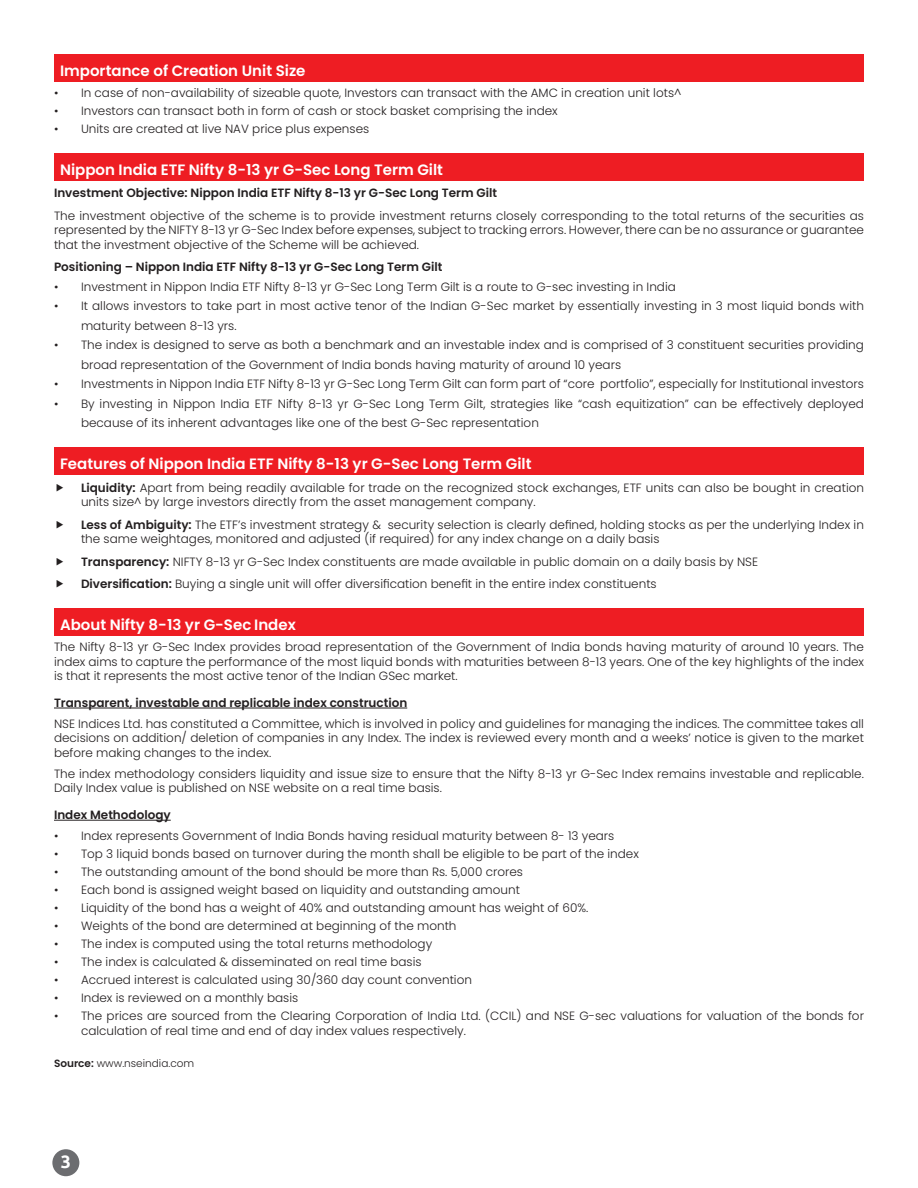
<style>
.page{position:relative;width:918px;height:1188px;background:#fff}
.page>*{position:absolute;margin:0;border:0;box-sizing:border-box;transform-origin:0 0}
.t1{font:700 18px "Ubuntu";color:#fff}
.t2{font:600 15px "Poppins";color:#fff}
.t3{font:300 12px/14.4px "Poppins";color:#231f20}
.t4{font:600 12px "Poppins";color:#231f20}
.t5{font:300 10.5px "Poppins";color:#231f20}
.s1{font-weight:600}
</style>
<div class="page">
<div style="left:52px;top:1149px;width:27px;height:27px;background:#6c6d70;border-radius:50%"></div>
<hr style="left:54px;top:708px;width:353px;height:1px;background:#231f20">
<hr style="left:54px;top:820px;width:117px;height:1px;background:#231f20">
<div style="left:54px;top:54px;width:810px;height:28px;background:#ee1d23"></div>
<div style="left:54px;top:153px;width:810px;height:28px;background:#ee1d23"></div>
<div style="left:54px;top:448px;width:810px;height:27px;background:#ee1d23"></div>
<div style="left:54px;top:609px;width:810px;height:27px;background:#ee1d23"></div>
<p class="t2" style="left:60px;top:62px;width:247px">Importance of Creation Unit Size</p>
<p class="t3" style="left:54px;top:85px;width:629px">• In case of non-availability of sizeable quote, Investors can transact with the AMC in creation unit lots^</p>
<p class="t3" style="left:54px;top:103px;width:505px">• Investors can transact both in form of cash or stock basket comprising the index</p>
<p class="t3" style="left:54px;top:121px;width:317px">• Units are created at live NAV price plus expenses</p>
<p class="t2" style="left:60px;top:161px;width:385px">Nippon India ETF Nifty 8-13 yr G-Sec Long Term Gilt</p>
<p class="t4" style="left:54px;top:186px;width:445px">Investment Objective: Nippon India ETF Nifty 8-13 yr G-Sec Long Term Gilt</p>
<p class="t3" style="left:54px;top:209px;width:811px;text-align:justify">The investment objective of the scheme is to provide investment returns closely corresponding to the total returns of the securities as represented by the NIFTY 8-13 yr G-Sec Index before expenses, subject to tracking errors. However, there can be no assurance or guarantee that the investment objective of the Scheme will be achieved.</p>
<p class="t4" style="left:54px;top:260px;width:390px">Positioning – Nippon India ETF Nifty 8-13 yr G-Sec Long Term Gilt</p>
<p class="t3" style="left:54px;top:279px;width:623px">• Investment in Nippon India ETF Nifty 8-13 yr G-Sec Long Term Gilt is a route to G-sec investing in India</p>
<p class="t3" style="left:81px;top:296px;width:785px;line-height:19.5px;text-indent:-27px">• It allows investors to take part in most active tenor of the Indian G-Sec market by essentially investing in 3 most liquid bonds with maturity between 8-13 yrs.</p>
<p class="t3" style="left:81px;top:335px;width:784px;line-height:19.5px;text-indent:-27px">• The index is designed to serve as both a benchmark and an investable index and is comprised of 3 constituent securities providing broad representation of the Government of India bonds having maturity of around 10 years</p>
<p class="t3" style="left:54px;top:377px;width:812px">• Investments in Nippon India ETF Nifty 8-13 yr G-Sec Long Term Gilt can form part of “core portfolio”, especially for Institutional investors</p>
<p class="t3" style="left:81px;top:394px;width:784px;line-height:19.5px;text-indent:-27px">• By investing in Nippon India ETF Nifty 8-13 yr G-Sec Long Term Gilt, strategies like “cash equitization” can be effectively deployed because of its inherent advantages like one of the best G-Sec representation</p>
<p class="t2" style="left:60px;top:455px;width:473px">Features of Nippon India ETF Nifty 8-13 yr G-Sec Long Term Gilt</p>
<p class="t3" style="left:81px;top:481px;width:785px"><span class="s1">Liquidity:</span> Apart from being readily available for trade on the recognized stock exchanges, ETF units can also be bought in creation units size^ by large investors directly from the asset management company.</p>
<p class="t3" style="left:81px;top:517px;width:785px"><span class="s1">Less of Ambiguity:</span> The ETF’s investment strategy &amp; security selection is clearly defined, holding stocks as per the underlying Index in the same weightages, monitored and adjusted (if required) for any index change on a daily basis</p>
<p class="t3" style="left:81px;top:554px;width:679px"><span class="s1">Transparency:</span> NIFTY 8-13 yr G-Sec Index constituents are made available in public domain on a daily basis by NSE</p>
<p class="t3" style="left:81px;top:577px;width:577px"><span class="s1">Diversification:</span> Buying a single unit will offer diversification benefit in the entire index constituents</p>
<p class="t2" style="left:60px;top:616px;width:237px">About Nifty 8-13 yr G-Sec Index</p>
<p class="t3" style="left:54px;top:640px;width:812px;text-align:justify">The Nifty 8-13 yr G-Sec Index provides broad representation of the Government of India bonds having maturity of around 10 years. The index aims to capture the performance of the most liquid bonds with maturities between 8-13 years. One of the key highlights of the index is that it represents the most active tenor of the Indian GSec market.</p>
<p class="t4" style="left:54px;top:696px;width:355px">Transparent, investable and replicable index construction</p>
<p class="t3" style="left:54px;top:717px;width:812px;text-align:justify">NSE Indices Ltd. has constituted a Committee, which is involved in policy and guidelines for managing the indices. The committee takes all decisions on addition/ deletion of companies in any Index. The index is reviewed every month and a weeks’ notice is given to the market before making changes to the index.</p>
<p class="t3" style="left:54px;top:767px;width:811px">The index methodology considers liquidity and issue size to ensure that the Nifty 8-13 yr G-Sec Index remains investable and replicable.<br>Daily Index value is published on NSE website on a real time basis.</p>
<p class="t4" style="left:54px;top:808px;width:118px">Index Methodology</p>
<p class="t3" style="left:54px;top:829px;width:562px">• Index represents Government of India Bonds having residual maturity between 8- 13 years</p>
<p class="t3" style="left:54px;top:847px;width:586px">• Top 3 liquid bonds based on turnover during the month shall be eligible to be part of the index</p>
<p class="t3" style="left:54px;top:865px;width:471px">• The outstanding amount of the bond should be more than Rs. 5,000 crores</p>
<p class="t3" style="left:54px;top:883px;width:467px">• Each bond is assigned weight based on liquidity and outstanding amount</p>
<p class="t3" style="left:54px;top:901px;width:536px">• Liquidity of the bond has a weight of 40% and outstanding amount has weight of 60%.</p>
<p class="t3" style="left:54px;top:919px;width:404px">• Weights of the bond are determined at beginning of the month</p>
<p class="t3" style="left:54px;top:937px;width:380px">• The index is computed using the total returns methodology</p>
<p class="t3" style="left:54px;top:955px;width:369px">• The index is calculated &amp; disseminated on real time basis</p>
<p class="t3" style="left:54px;top:973px;width:420px">• Accrued interest is calculated using 30/360 day count convention</p>
<p class="t3" style="left:54px;top:991px;width:246px">• Index is reviewed on a monthly basis</p>
<p class="t3" style="left:81px;top:1009px;width:785px;text-indent:-27px">• The prices are sourced from the Clearing Corporation of India Ltd. (CCIL) and NSE G-sec valuations for valuation of the bonds for calculation of real time and end of day index values respectively.</p>
<p class="t5" style="left:54px;top:1057px;width:142px"><span class="s1">Source:</span> www.nseindia.com</p>
<h1 class="t1" style="left:61px;top:1151px;width:12px">3</h1>
</div>
